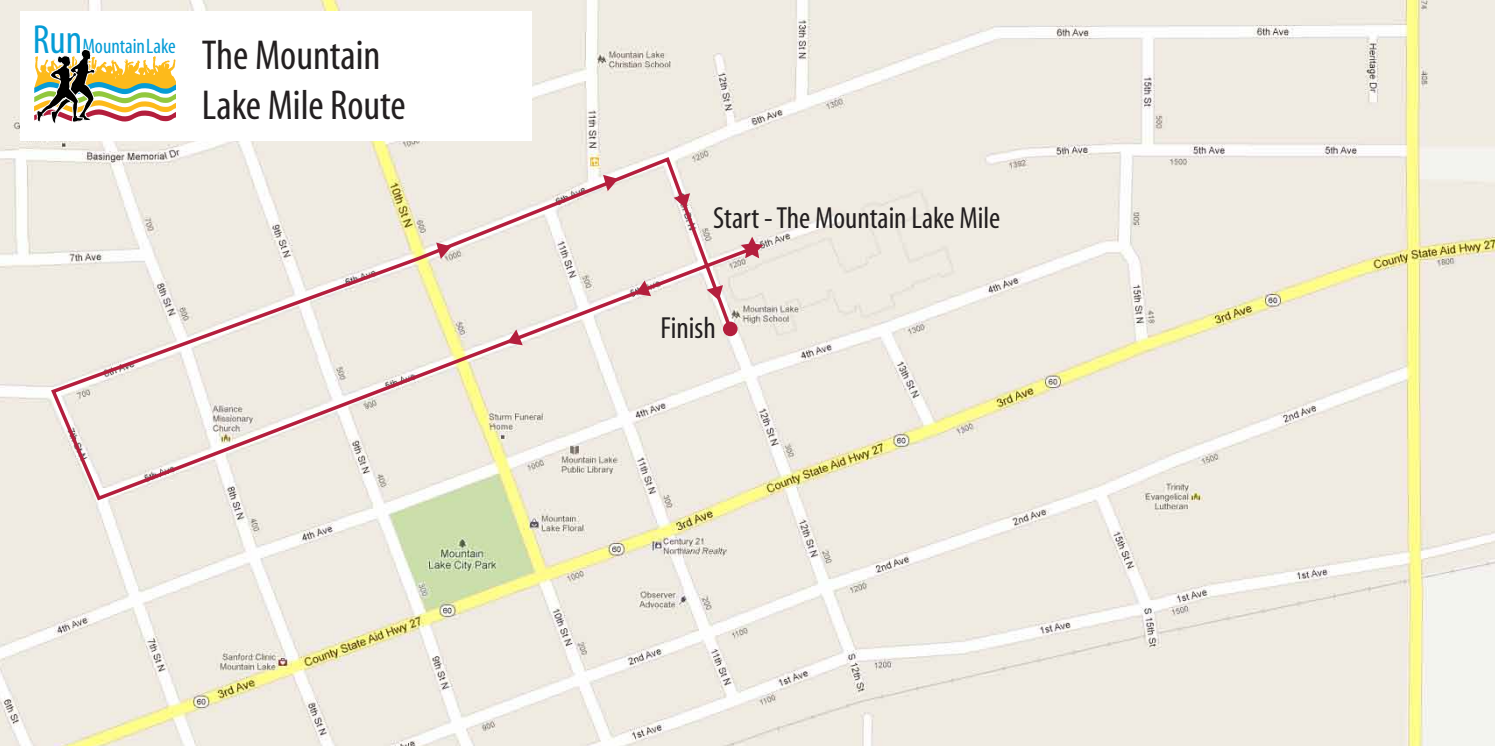
<style>
.page{position:relative;width:1495px;height:746px;background:#fff}
.page>*{position:absolute;margin:0;border:0;box-sizing:border-box;transform-origin:0 0}
.t1{font:condensed 42px/50.4px "Myriad";color:#231f20}
.t2{font:condensed 30.62px "Myriad";color:#231f20}
.t3{font:condensed 21px "Myriad";color:#059cd6}
.s1{font-size:40.77px}
</style>
<div class="page">
<img style="left:0;top:0;width:1494px;height:746px">
<svg style="left:756px;top:237px;width:7px;height:21px"></svg>
<svg style="left:49px;top:155px;width:707px;height:347px;background:#ede6dd"></svg>
<svg style="left:673px;top:193px;width:17px;height:15px"></svg>
<div style="left:20px;top:12px;width:511px;height:129px;background:#fff"></div>
<svg style="left:35px;top:49px;width:141px;height:75px"></svg>
<p class="t3" style="left:33px;top:36px;width:145px"><span class="s1">Run</span>Mountain Lake</p>
<h1 class="t1" style="left:202px;top:31px;width:205px">The Mountain<br>Lake Mile Route</h1>
<p class="t2" style="left:713px;top:203px;width:289px">Start - The Mountain Lake Mile</p>
<p class="t2" style="left:660px;top:313px;width:57px">Finish</p>
</div>
